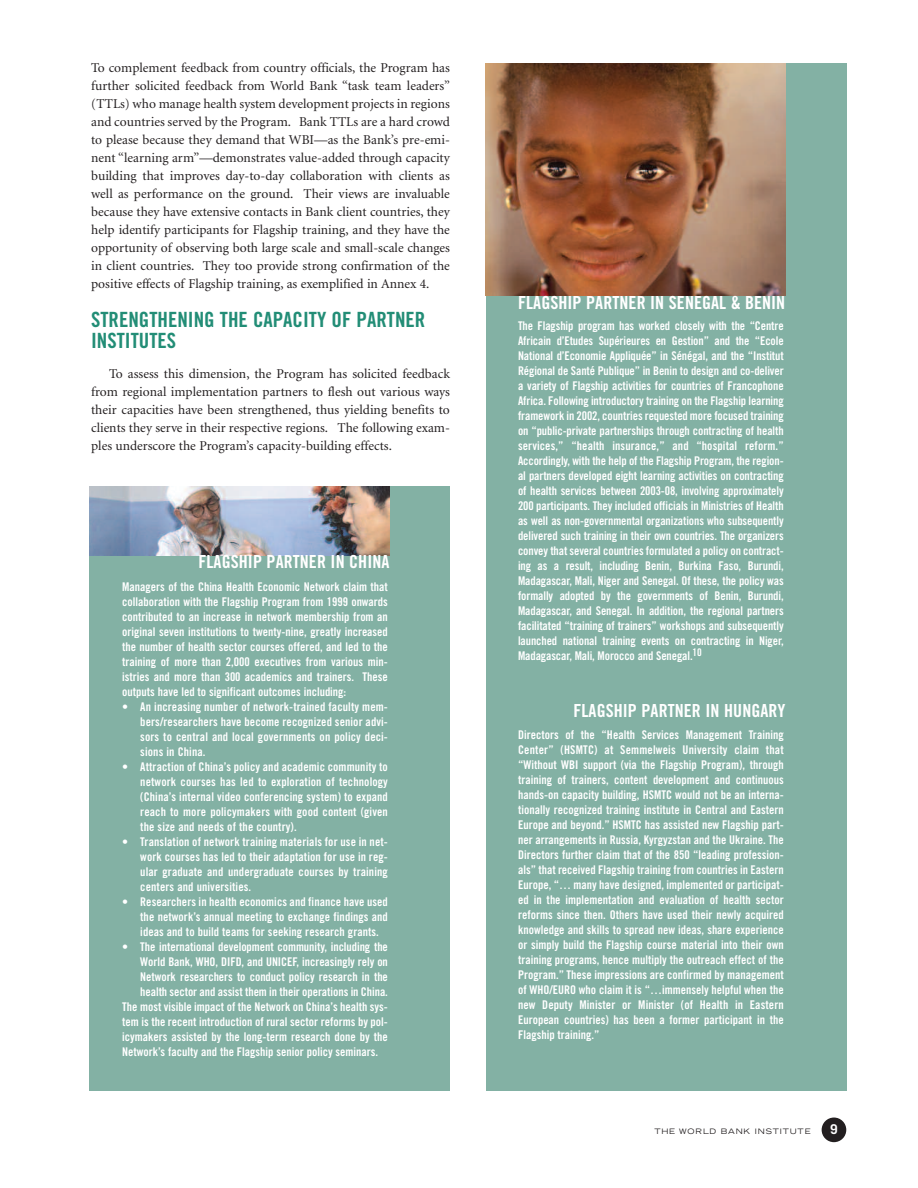
<style>
.page{position:relative;width:918px;height:1188px;background:#fff}
.page>*{position:absolute;margin:0;border:0;box-sizing:border-box;transform-origin:0 0}
.t1{font:21px/21px "Trade Gothic Bold Cond Twenty";color:#228d76}
.t2{font:18px "Trade Gothic Bold Cond Twenty";letter-spacing:.005em;color:#fff}
.t3{font:13.5px/18px "Minion";color:#231f20;text-align:justify}
.t4{font:700 13.5px "Trade Gothic";color:#fff}
.t5{font:12px/15px "Trade Gothic Bold Cond Twenty";color:#fff;text-align:justify}
.t6{font:expanded 7.5px "Trade Gothic LH";letter-spacing:.11em;color:#231f20}
</style>
<div class="page">
<div style="left:822px;top:1118px;width:24px;height:24px;background:#231f20;border-radius:50%"></div>
<div style="left:90px;top:486px;width:360px;height:605px;background:#83b1a4"></div>
<img style="left:90px;top:486px;width:300px;height:69px">
<div style="left:486px;top:63px;width:361px;height:1028px;background:#83b1a4"></div>
<img style="left:486px;top:63px;width:299px;height:233px">
<p class="t3" style="left:91px;top:60px;width:360px">To complement feedback from country officials, the Program has further solicited feedback from World Bank “task team leaders” (TTLs) who manage health system development projects in regions and countries served by the Program. Bank TTLs are a hard crowd to please because they demand that WBI—as the Bank’s pre-emi&shy;nent “learning arm”—demonstrates value-added through capacity building that improves day-to-day collaboration with clients as well as performance on the ground. Their views are invaluable because they have extensive contacts in Bank client countries, they help identify participants for Flagship training, and they have the opportunity of observing both large scale and small-scale changes in client countries. They too provide strong confirmation of the positive effects of Flagship training, as exemplified in Annex 4.</p>
<h1 class="t1" style="left:91px;top:311px;width:336px">STRENGTHENING THE CAPACITY OF PARTNER<br>INSTITUTES</h1>
<p class="t3" style="left:91px;top:366px;width:360px;text-indent:18px">To assess this dimension, the Program has solicited feedback from regional implementation partners to flesh out various ways their capacities have been strengthened, thus yielding benefits to clients they serve in their respective regions. The following exam&shy;ples underscore the Program’s capacity-building effects.</p>
<h2 class="t2" style="left:199px;top:555px;width:193px">FLAGSHIP PARTNER IN CHINA</h2>
<p class="t5" style="left:122px;top:580px;width:267px">Managers of the China Health Economic Network claim that collaboration with the Flagship Program from 1999 onwards contributed to an increase in network membership from an original seven institutions to twenty-nine, greatly increased the number of health sector courses offered, and led to the training of more than 2,000 executives from various min&shy;istries and more than 300 academics and trainers. These outputs have led to significant outcomes including:</p>
<p class="t5" style="left:140px;top:700px;width:249px;text-indent:-18px">• An increasing number of network-trained faculty mem&shy;bers/researchers have become recognized senior advi&shy;sors to central and local governments on policy deci&shy;sions in China.</p>
<p class="t5" style="left:140px;top:760px;width:249px;text-indent:-18px">• Attraction of China’s policy and academic community to network courses has led to exploration of technology (China’s internal video conferencing system) to expand reach to more policymakers with good content (given the size and needs of the country).</p>
<p class="t5" style="left:140px;top:835px;width:249px;text-indent:-18px">• Translation of network training materials for use in net&shy;work courses has led to their adaptation for use in reg&shy;ular graduate and undergraduate courses by training centers and universities.</p>
<p class="t5" style="left:140px;top:895px;width:249px;text-indent:-18px">• Researchers in health economics and finance have used the network’s annual meeting to exchange findings and ideas and to build teams for seeking research grants.</p>
<p class="t5" style="left:122px;top:940px;width:267px">• The international development community, including the</p>
<p class="t5" style="left:140px;top:955px;width:249px">World Bank, WHO, DIFD, and UNICEF, increasingly rely on</p>
<p class="t5" style="left:140px;top:970px;width:249px">Network researchers to conduct policy research in the</p>
<p class="t5" style="left:140px;top:985px;width:249px">health sector and assist them in their operations in China.</p>
<p class="t5" style="left:122px;top:1000px;width:267px">The most visible impact of the Network on China’s health sys-</p>
<p class="t5" style="left:122px;top:1015px;width:267px">tem is the recent introduction of rural sector reforms by pol-</p>
<p class="t5" style="left:122px;top:1030px;width:267px">icymakers assisted by the long-term research done by the</p>
<p class="t5" style="left:122px;top:1045px;width:258px">Network’s faculty and the Flagship senior policy seminars.</p>
<h2 class="t2" style="left:518px;top:296px;width:269px">FLAGSHIP PARTNER IN SENEGAL &amp; BENIN</h2>
<p class="t5" style="left:518px;top:320px;width:267px">The Flagship program has worked closely with the “Centre Africain d’Etudes Supérieures en Gestion” and the “Ecole National d’Economie Appliquée” in Sénégal, and the “Institut Régional de Santé Publique” in Benin to design and co-deliver a variety of Flagship activities for countries of Francophone Africa. Following introductory training on the Flagship learning framework in 2002, countries requested more focused training on “public-private partnerships through contracting of health services,” “health insurance,” and “hospital reform.” Accordingly, with the help of the Flagship Program, the region&shy;al partners developed eight learning activities on contracting of health services between 2003-08, involving approximately 200 participants. They included officials in Ministries of Health as well as non-governmental organizations who subsequently delivered such training in their own countries. The organizers convey that several countries formulated a policy on contract&shy;ing as a result, including Benin, Burkina Faso, Burundi, Madagascar, Mali, Niger and Senegal. Of these, the policy was formally adopted by the governments of Benin, Burundi, Madagascar, and Senegal. In addition, the regional partners facilitated “training of trainers” workshops and subsequently launched national training events on contracting in Niger, Madagascar, Mali, Morocco and Senegal.<sup>10</sup></p>
<h2 class="t2" style="left:573px;top:704px;width:213px">FLAGSHIP PARTNER IN HUNGARY</h2>
<p class="t5" style="left:518px;top:728px;width:267px">Directors of the “Health Services Management Training Center” (HSMTC) at Semmelweis University claim that “Without WBI support (via the Flagship Program), through training of trainers, content development and continuous hands-on capacity building, HSMTC would not be an interna&shy;tionally recognized training institute in Central and Eastern Europe and beyond.” HSMTC has assisted new Flagship part&shy;ner arrangements in Russia, Kyrgyzstan and the Ukraine. The Directors further claim that of the 850 “leading profession&shy;als” that received Flagship training from countries in Eastern Europe, “… many have designed, implemented or participat&shy;ed in the implementation and evaluation of health sector reforms since then. Others have used their newly acquired knowledge and skills to spread new ideas, share experience or simply build the Flagship course material into their own training programs, hence multiply the outreach effect of the Program.” These impressions are confirmed by management of WHO/EURO who claim it is “…immensely helpful when the new Deputy Minister or Minister (of Health in Eastern European countries) has been a former participant in the Flagship training.”</p>
<p class="t6" style="left:654px;top:1129px;width:158px">THE WORLD BANK INSTITUTE</p>
<p class="t4" style="left:830px;top:1124px;width:9px">9</p>
</div>
